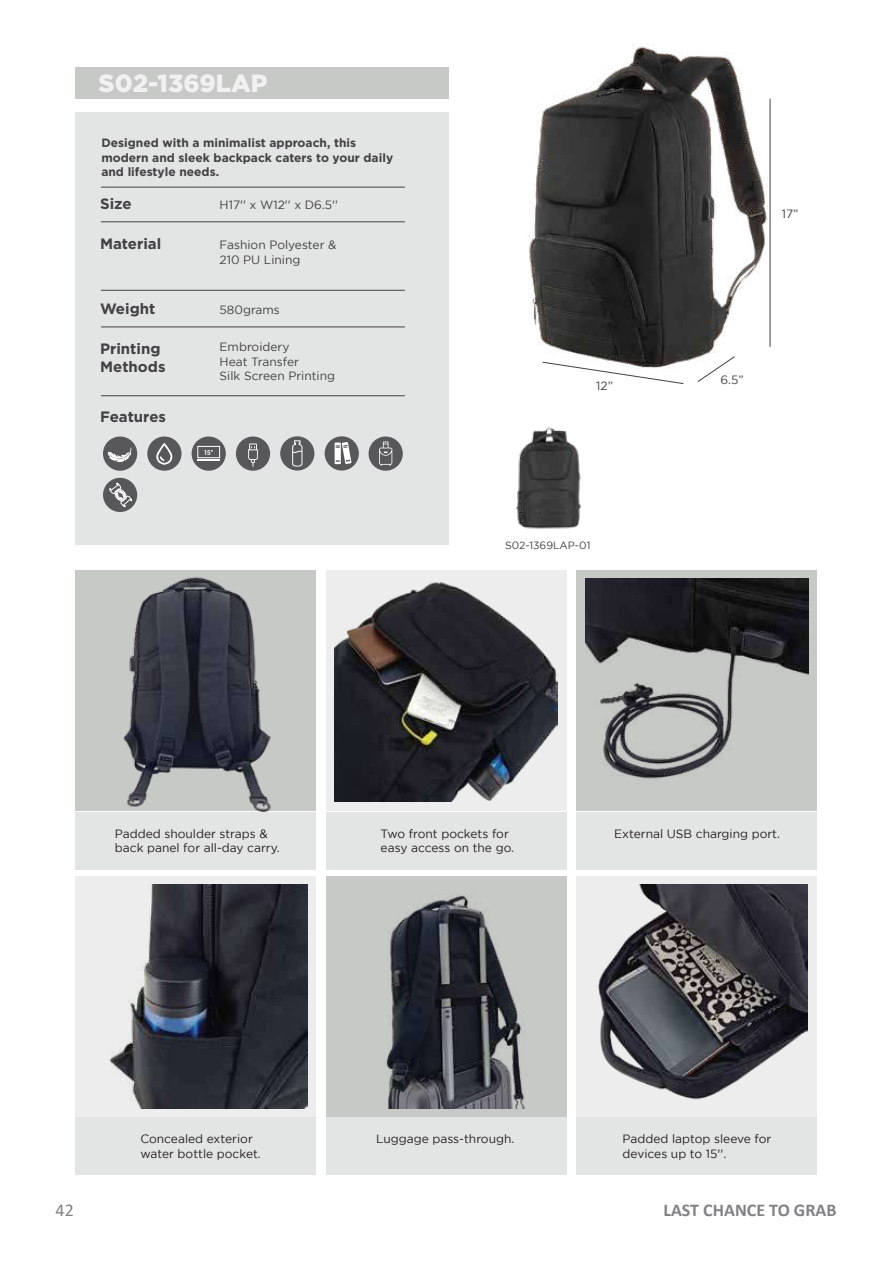
<style>
.page{position:relative;width:893px;height:1263px;background:#fff}
.page>*{position:absolute;margin:0;border:0;box-sizing:border-box;transform-origin:0 0}
.t1{font:900 24.9px "Gotham";color:#f1f1f2}
.t2{font:700 18px "Calibri";color:#808285}
.t3{font:18px "Calibri";color:#808285}
.t4{font:700 15px/18px "Gotham";color:#414042}
.t5{font:12px/14.4px "Gotham";color:#231f20}
.t6{font:12px/14.4px "Gotham";color:#414042}
.t7{font:700 12px/14.4px "Gotham";color:#414042}
.t8{font:10.5px "Gotham";color:#414042}
.t9{font:700 condensed 6.75px "Roboto";color:#fff}
</style>
<div class="page">
<svg style="left:643px;top:378px;width:41px;height:6px"></svg>
<svg style="left:697px;top:378px;width:7px;height:4px"></svg>
<div style="left:326px;top:570px;width:241px;height:241px;background:#eeeded"></div>
<div style="left:576px;top:570px;width:241px;height:241px;background:#c7c9c7"></div>
<div style="left:75px;top:812px;width:241px;height:57px;background:#e3e5e4"></div>
<div style="left:326px;top:812px;width:241px;height:57px;background:#e3e5e4"></div>
<div style="left:576px;top:812px;width:241px;height:57px;background:#e3e5e4"></div>
<div style="left:75px;top:876px;width:241px;height:241px;background:#eeeded"></div>
<div style="left:326px;top:876px;width:241px;height:241px;background:#c7c9c7"></div>
<div style="left:576px;top:876px;width:241px;height:241px;background:#eeeded"></div>
<div style="left:75px;top:1118px;width:241px;height:57px;background:#e3e5e4"></div>
<div style="left:326px;top:1118px;width:241px;height:57px;background:#e3e5e4"></div>
<div style="left:576px;top:1118px;width:241px;height:57px;background:#e3e5e4"></div>
<div style="left:75px;top:67px;width:374px;height:32px;background:#c7c9c7"></div>
<div style="left:75px;top:113px;width:374px;height:432px;background:#e3e5e4"></div>
<hr style="left:101px;top:187px;width:304px;height:1px;background:#414042">
<hr style="left:101px;top:221px;width:304px;height:1px;background:#414042">
<hr style="left:101px;top:290px;width:304px;height:1px;background:#414042">
<hr style="left:101px;top:327px;width:304px;height:1px;background:#414042">
<hr style="left:101px;top:395px;width:304px;height:1px;background:#414042">
<div style="left:103px;top:436px;width:34px;height:35px;background:#58585b;border-radius:50%"></div>
<svg style="left:108px;top:447px;width:24px;height:15px"></svg>
<div style="left:147px;top:436px;width:34px;height:35px;background:#58585b;border-radius:50%"></div>
<svg style="left:156px;top:443px;width:17px;height:22px"></svg>
<div style="left:192px;top:436px;width:34px;height:35px;background:#58585b;border-radius:50%"></div>
<div style="left:197px;top:446px;width:23px;height:12px;border:1px solid #fff"></div>
<hr style="left:197px;top:459px;width:23px;height:2px;background:#fff">
<div style="left:369px;top:436px;width:34px;height:35px;background:#58585b;border-radius:50%"></div>
<svg style="left:379px;top:441px;width:13px;height:25px"></svg>
<div style="left:325px;top:436px;width:34px;height:34px;background:#58585b;border-radius:50%"></div>
<svg style="left:335px;top:442px;width:16px;height:22px"></svg>
<div style="left:103px;top:478px;width:34px;height:34px;background:#58585b;border-radius:50%"></div>
<svg style="left:109px;top:483px;width:23px;height:25px"></svg>
<div style="left:236px;top:436px;width:34px;height:35px;background:#58585b;border-radius:50%"></div>
<svg style="left:248px;top:443px;width:10px;height:24px"></svg>
<div style="left:280px;top:436px;width:34px;height:34px;background:#58595b;border-radius:50%"></div>
<svg style="left:292px;top:440px;width:11px;height:27px"></svg>
<img style="left:528px;top:43px;width:243px;height:335px">
<img style="left:516px;top:427px;width:65px;height:102px">
<img style="left:75px;top:570px;width:241px;height:242px">
<img style="left:335px;top:582px;width:223px;height:220px">
<img style="left:585px;top:579px;width:224px;height:200px">
<img style="left:110px;top:885px;width:198px;height:223px">
<img style="left:386px;top:894px;width:139px;height:214px">
<img style="left:598px;top:885px;width:209px;height:215px">
<h1 class="t1" style="left:99px;top:69px;width:171px">S02-1369LAP</h1>
<p class="t7" style="left:101px;top:136px;width:293px">Designed with a minimalist approach, this modern and sleek backpack caters to your daily and lifestyle needs.</p>
<p class="t4" style="left:100px;top:194px;width:33px">Size</p>
<p class="t6" style="left:220px;top:197px;width:120px">H17'' x W12'' x D6.5''</p>
<p class="t4" style="left:100px;top:235px;width:63px">Material</p>
<p class="t6" style="left:220px;top:238px;width:118px">Fashion Polyester &amp;<br>210 PU Lining</p>
<p class="t4" style="left:100px;top:299px;width:57px">Weight</p>
<p class="t6" style="left:220px;top:302px;width:62px">580grams</p>
<p class="t4" style="left:100px;top:339px;width:67px">Printing<br>Methods</p>
<p class="t6" style="left:220px;top:340px;width:117px">Embroidery<br>Heat Transfer<br>Silk Screen Printing</p>
<p class="t4" style="left:100px;top:407px;width:67px">Features</p>
<p class="t9" style="left:204px;top:447px;width:11px">15”</p>
<p class="t6" style="left:596px;top:378px;width:18px">12”</p>
<p class="t8" style="left:505px;top:539px;width:87px">S02-1369LAP-01</p>
<p class="t6" style="left:782px;top:207px;width:18px">17”</p>
<p class="t6" style="left:720px;top:372px;width:25px">6.5”</p>
<p class="t5" style="left:115px;top:826px;width:166px">Padded shoulder straps &amp; back panel for all-day carry.</p>
<p class="t5" style="left:381px;top:826px;width:130px">Two front pockets for</p>
<p class="t5" style="left:614px;top:826px;width:167px">External USB charging port.</p>
<p class="t5" style="left:381px;top:840px;width:135px">easy access on the go.</p>
<p class="t5" style="left:140px;top:1131px;width:122px">Concealed exterior water bottle pocket.</p>
<p class="t5" style="left:376px;top:1131px;width:140px">Luggage pass-through.</p>
<p class="t5" style="left:623px;top:1131px;width:150px">Padded laptop sleeve for devices up to 15''.</p>
<h2 class="t3" style="left:56px;top:1198px;width:20px">42</h2>
<h2 class="t2" style="left:663px;top:1197px;width:175px">LAST CHANCE TO GRAB</h2>
</div>
